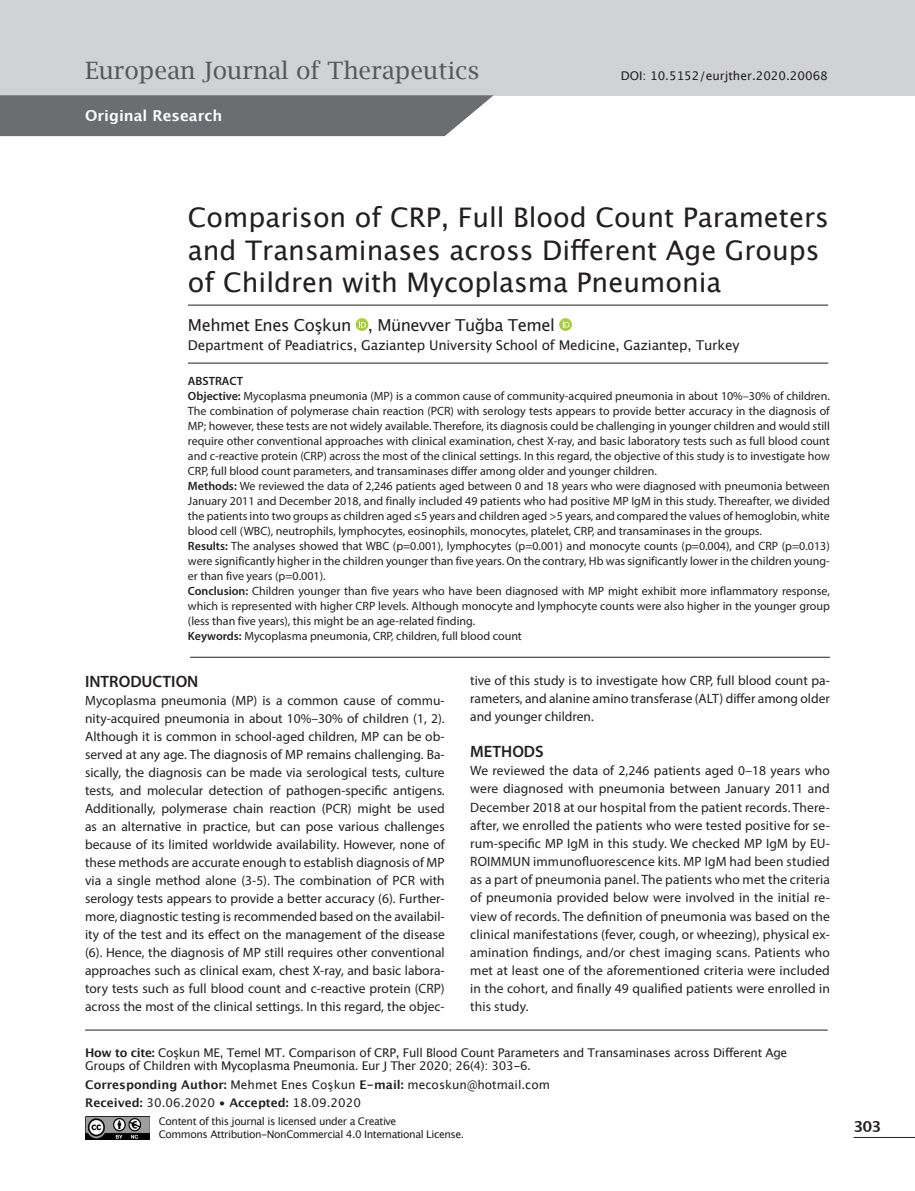
<style>
.page{position:relative;width:915px;height:1191px;background:#fff}
.page>*{position:absolute;margin:0;border:0;box-sizing:border-box;transform-origin:0 0}
.t1{font:27px/32.4px "Lucida Grande";color:#231f20}
.t2{font:24px "Lucida Bright";color:#57585a}
.t3{font:16.5px "Lucida Grande";letter-spacing:-.03em;color:#231f20}
.t4{font:600 16.5px "Myriad Pro";color:#231f20}
.t5{font:700 15px "Lucida Grande";color:#fff}
.t6{font:700 15px "Lucida Grande";color:#231f20}
.t7{font:13.5px/18px "Myriad Pro";color:#231f20;text-align:justify}
.t8{font:13.5px "Lucida Grande";letter-spacing:-.015em;color:#231f20}
.t9{font:12px/15px "Myriad Pro";color:#231f20;text-align:justify}
.t10{font:12px/13.5px "Lucida Grande";letter-spacing:-.025em;color:#231f20}
.t11{font:12px "Lucida Grande";color:#231f20}
.t12{font:600 12px "Myriad Pro";color:#231f20}
.t13{font:10.5px/12.6px "Lucida Grande";letter-spacing:-.04em;color:#231f20}
.s1{font-weight:600}
.s2{font-weight:700}
</style>
<div class="page">
<div style="left:0;top:0;width:914px;height:95px;background:#d1d2d4"></div>
<svg style="left:355px;top:318px;width:13px;height:13px"></svg>
<svg style="left:359px;top:320px;width:7px;height:7px"></svg>
<svg style="left:559px;top:318px;width:12px;height:13px"></svg>
<svg style="left:562px;top:320px;width:7px;height:7px"></svg>
<hr style="left:188px;top:305px;width:640px;height:1px;background:#231f20">
<hr style="left:188px;top:363px;width:640px;height:1px;background:#231f20">
<hr style="left:85px;top:1029px;width:742px;height:1px;background:#231f20">
<svg style="left:0;top:95px;width:493px;height:41px;background:#737477"></svg>
<hr style="left:190px;top:657px;width:639px;height:1px;background:#231f20">
<hr style="left:853px;top:1137px;width:61px;height:1px;background:#231f20">
<img style="left:85px;top:1117px;width:65px;height:22px">
<p class="t2" style="left:85px;top:57px;width:395px">European Journal of Therapeutics</p>
<p class="t11" style="left:620px;top:68px;width:208px">DOI: 10.5152/eurjther.2020.20068</p>
<p class="t5" style="left:85px;top:103px;width:139px">Original Research</p>
<p class="t1" style="left:188px;top:202px;width:642px">Comparison of CRP, Full Blood Count Parameters and Transaminases across Different Age Groups of Children with Mycoplasma Pneumonia</p>
<p class="t3" style="left:188px;top:315px;width:368px">Mehmet Enes Coşkun , Münevver Tuğba Temel</p>
<p class="t8" style="left:188px;top:338px;width:553px">Department of Peadiatrics, Gaziantep University School of Medicine, Gaziantep, Turkey</p>
<p class="t12" style="left:188px;top:373px;width:56px">ABSTRACT</p>
<p class="t9" style="left:188px;top:388px;width:643px"><span class="s1">Objective:</span> Mycoplasma pneumonia (MP) is a common cause of community-acquired pneumonia in about 10%–30% of children.<br>The combination of polymerase chain reaction (PCR) with serology tests appears to provide better accuracy in the diagnosis of MP; however, these tests are not widely available. Therefore, its diagnosis could be challenging in younger children and would still require other conventional approaches with clinical examination, chest X-ray, and basic laboratory tests such as full blood count and c-reactive protein (CRP) across the most of the clinical settings. In this regard, the objective of this study is to investigate how CRP, full blood count parameters, and transaminases differ among older and younger children.</p>
<p class="t9" style="left:188px;top:478px;width:643px"><span class="s1">Methods:</span> We reviewed the data of 2,246 patients aged between 0 and 18 years who were diagnosed with pneumonia between January 2011 and December 2018, and finally included 49 patients who had positive MP IgM in this study. Thereafter, we divided the patients into two groups as children aged ≤5 years and children aged &gt;5 years, and compared the values of hemoglobin, white blood cell (WBC), neutrophils, lymphocytes, eosinophils, monocytes, platelet, CRP, and transaminases in the groups.</p>
<p class="t9" style="left:188px;top:538px;width:643px"><span class="s1">Results:</span> The analyses showed that WBC (p=0.001), lymphocytes (p=0.001) and monocyte counts (p=0.004), and CRP (p=0.013) were significantly higher in the children younger than five years. On the contrary, Hb was significantly lower in the children young&shy;er than five years (p=0.001).</p>
<p class="t9" style="left:188px;top:583px;width:643px"><span class="s1">Conclusion:</span> Children younger than five years who have been diagnosed with MP might exhibit more inflammatory response, which is represented with higher CRP levels. Although monocyte and lymphocyte counts were also higher in the younger group (less than five years), this might be an age-related finding.</p>
<p class="t9" style="left:188px;top:628px;width:335px"><span class="s1">Keywords:</span> Mycoplasma pneumonia, CRP, children, full blood count</p>
<p class="t4" style="left:85px;top:670px;width:115px">INTRODUCTION</p>
<p class="t7" style="left:85px;top:691px;width:361px">Mycoplasma pneumonia (MP) is a common cause of commu&shy;nity-acquired pneumonia in about 10%–30% of children (1, 2).<br>Although it is common in school-aged children, MP can be ob&shy;served at any age. The diagnosis of MP remains challenging. Ba&shy;sically, the diagnosis can be made via serological tests, culture tests, and molecular detection of pathogen-specific antigens.<br>Additionally, polymerase chain reaction (PCR) might be used as an alternative in practice, but can pose various challenges because of its limited worldwide availability. However, none of these methods are accurate enough to establish diagnosis of MP via a single method alone (3-5). The combination of PCR with serology tests appears to provide a better accuracy (6). Further&shy;more, diagnostic testing is recommended based on the availabil&shy;ity of the test and its effect on the management of the disease (6). Hence, the diagnosis of MP still requires other conventional approaches such as clinical exam, chest X-ray, and basic labora&shy;tory tests such as full blood count and c-reactive protein (CRP) across the most of the clinical settings. In this regard, the objec-</p>
<p class="t7" style="left:470px;top:670px;width:361px">tive of this study is to investigate how CRP, full blood count pa&shy;rameters, and alanine amino transferase (ALT) differ among older and younger children.</p>
<p class="t4" style="left:470px;top:741px;width:75px">METHODS</p>
<p class="t7" style="left:470px;top:761px;width:361px">We reviewed the data of 2,246 patients aged 0–18 years who were diagnosed with pneumonia between January 2011 and December 2018 at our hospital from the patient records. There&shy;after, we enrolled the patients who were tested positive for se&shy;rum-specific MP IgM in this study. We checked MP IgM by EU-ROIMMUN immunofluorescence kits. MP IgM had been studied as a part of pneumonia panel. The patients who met the criteria of pneumonia provided below were involved in the initial re&shy;view of records. The definition of pneumonia was based on the clinical manifestations (fever, cough, or wheezing), physical ex&shy;amination findings, and/or chest imaging scans. Patients who met at least one of the aforementioned criteria were included in the cohort, and finally 49 qualified patients were enrolled in this study.</p>
<p class="t10" style="left:85px;top:1045px;width:703px"><span class="s2">How to cite:</span> Coşkun ME, Temel MT. Comparison of CRP, Full Blood Count Parameters and Transaminases across Different Age<br>Groups of Children with Mycoplasma Pneumonia. Eur J Ther 2020; 26(4): 303-6.</p>
<p class="t11" style="left:85px;top:1077px;width:466px"><span class="s2">Corresponding Author:</span> Mehmet Enes Coşkun <span class="s2">E-mail:</span> mecoskun@hotmail.com</p>
<p class="t11" style="left:85px;top:1096px;width:277px"><span class="s2">Received:</span> 30.06.2020 • <span class="s2">Accepted:</span> 18.09.2020</p>
<p class="t13" style="left:159px;top:1115px;width:307px">Content of this journal is licensed under a Creative<br>Commons Attribution-NonCommercial 4.0 International License.</p>
<p class="t6" style="left:853px;top:1114px;width:29px">303</p>
</div>
